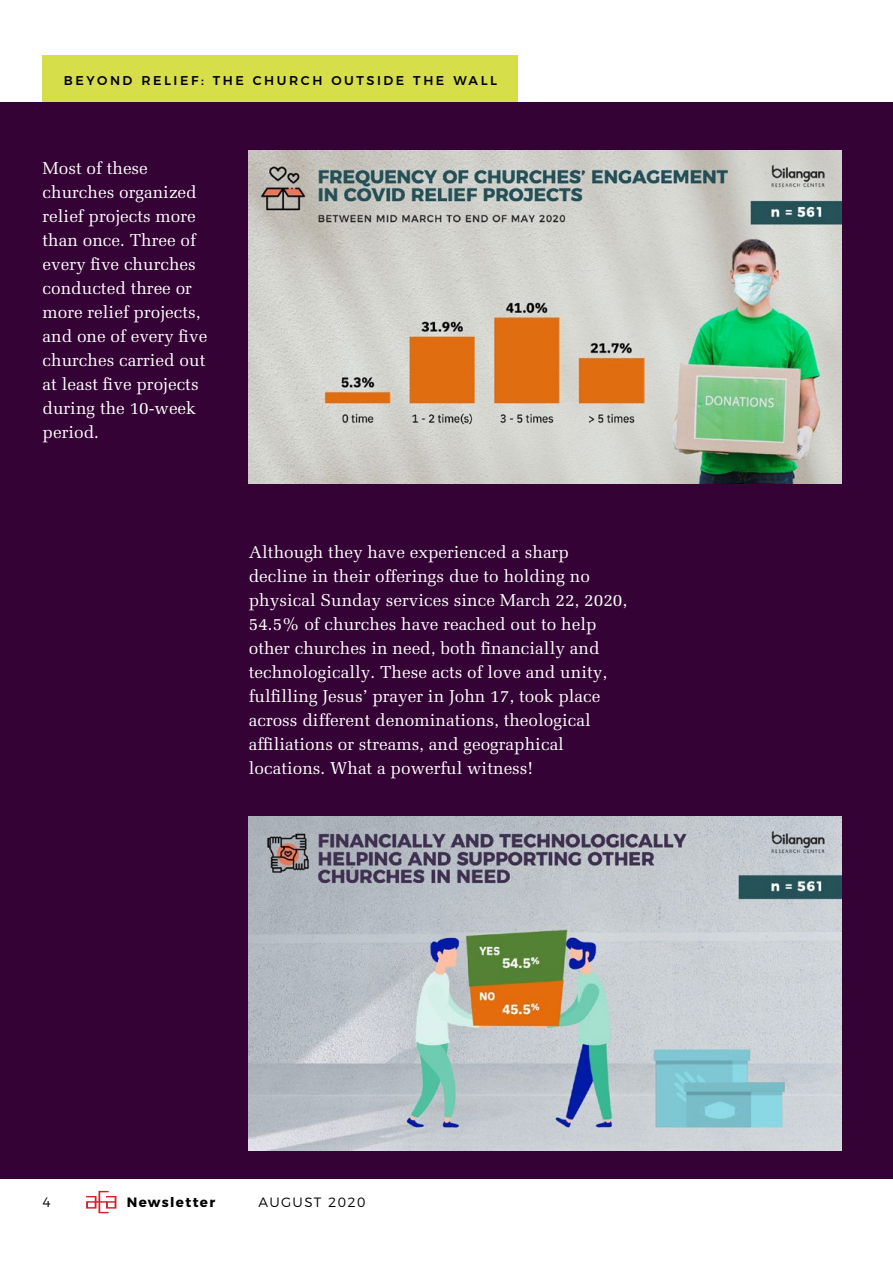
<style>
.page{position:relative;width:893px;height:1263px;background:#fff}
.page>*{position:absolute;margin:0;border:0;box-sizing:border-box;transform-origin:0 0}
.t1{font:17.25px/24px "Melior LT Pro";color:#fff}
.t2{font:300 13.5px "Montserrat";letter-spacing:.1em;color:#000}
.t3{font:700 13.5px "Montserrat";letter-spacing:.1em;color:#000}
.t4{font:500 12.75px "Montserrat";letter-spacing:.2em;color:#000}
</style>
<div class="page">
<hr style="left:43px;top:1178px;width:799px;height:1px;background:#000">
<svg style="left:86px;top:1191px;width:30px;height:22px"></svg>
<div style="left:0;top:102px;width:893px;height:1076px;background:#340235"></div>
<img style="left:249px;top:150px;width:593px;height:334px">
<img style="left:249px;top:816px;width:593px;height:334px">
<div style="left:43px;top:55px;width:475px;height:47px;background:#d6de4a"></div>
<p class="t4" style="left:64px;top:70px;width:435px">BEYOND RELIEF: THE CHURCH OUTSIDE THE WALL</p>
<p class="t1" style="left:43px;top:156px;width:166px">Most of these churches organized relief projects more than once. Three of every five churches conducted three or more relief projects, and one of every five churches carried out at least five projects during the 10-week period.</p>
<p class="t1" style="left:249px;top:540px;width:380px">Although they have experienced a sharp decline in their offerings due to holding no physical Sunday services since March 22, 2020, 54.5% of churches have reached out to help other churches in need, both financially and technologically. These acts of love and unity, fulfilling Jesus’ prayer in John 17, took place across different denominations, theological affiliations or streams, and geographical locations. What a powerful witness!</p>
<p class="t2" style="left:43px;top:1191px;width:10px">4</p>
<p class="t3" style="left:127px;top:1191px;width:90px">Newsletter</p>
<p class="t2" style="left:259px;top:1191px;width:108px">AUGUST 2020</p>
</div>
